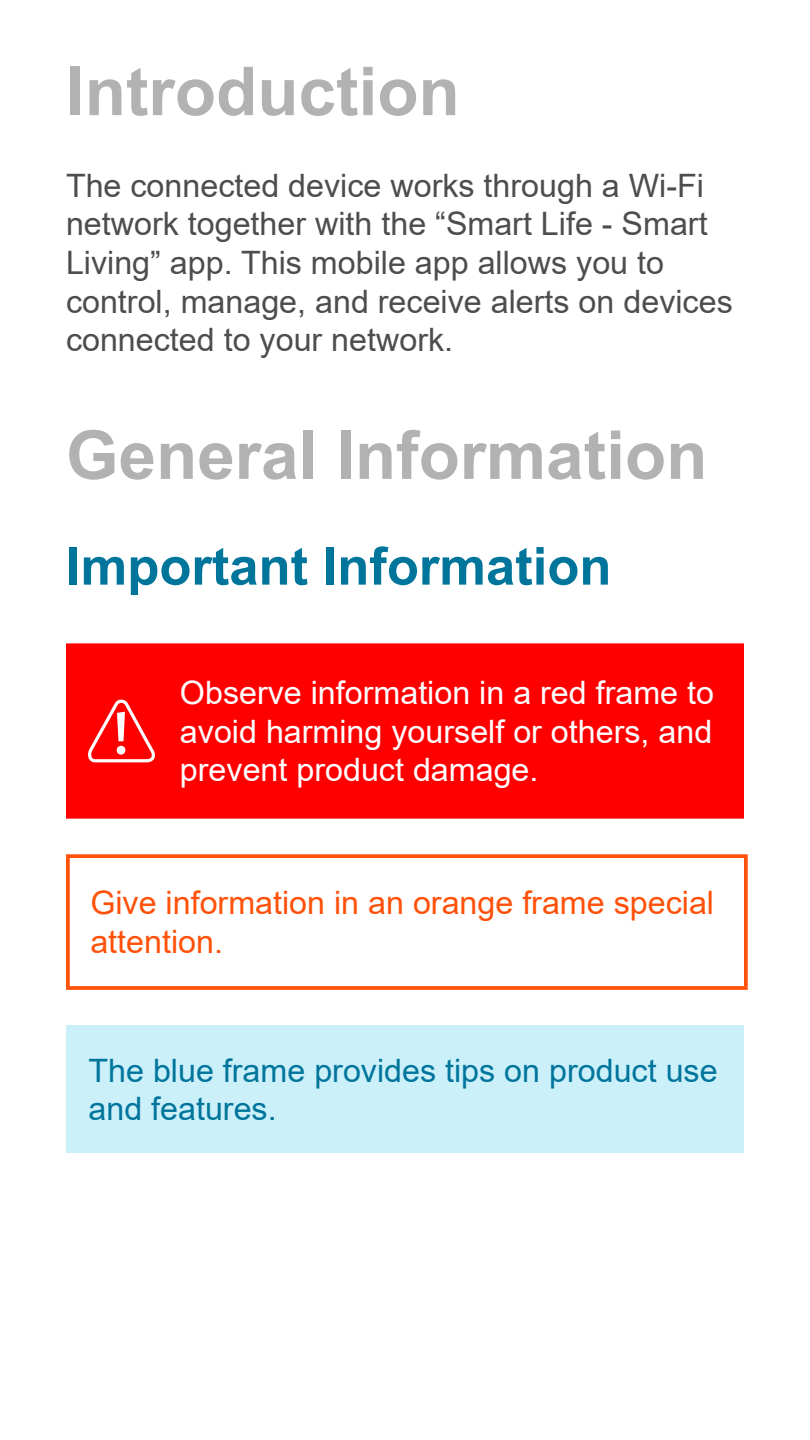
<style>
.page{position:relative;width:810px;height:1440px;background:#fff}
.page>*{position:absolute;margin:0;border:0;box-sizing:border-box;transform-origin:0 0}
.t1{font:700 67.5px "Arial";color:#b2b2b2}
.t2{font:700 52.5px "Arial";color:#00759b}
.t3{font:32.25px/38.7px "Arial";color:#4d4d4d}
.t4{font:32.25px/38.7px "Arial";color:#fff;text-align:justify}
.t5{font:32.25px/38.7px "Arial";color:#00759b}
.t6{font:32.25px/38.7px "Arial";color:#ff5109}
</style>
<div class="page">
<div style="left:66px;top:643px;width:678px;height:176px;background:#f00"></div>
<svg style="left:88px;top:700px;width:67px;height:62px"></svg>
<svg style="left:66px;top:854px;width:682px;height:4px;background:#ff5d1a"></svg>
<svg style="left:66px;top:858px;width:4px;height:128px"></svg>
<svg style="left:744px;top:858px;width:4px;height:128px"></svg>
<svg style="left:66px;top:986px;width:682px;height:4px;background:#ff5b17"></svg>
<div style="left:66px;top:1025px;width:678px;height:128px;background:#ccf0fa"></div>
<h1 class="t1" style="left:66px;top:66px;width:395px">Introduction</h1>
<p class="t3" style="left:66px;top:169px;width:668px">The connected device works through a Wi-Fi network together with the “Smart Life - Smart Living” app. This mobile app allows you to control, manage, and receive alerts on devices connected to your network.</p>
<h1 class="t1" style="left:66px;top:430px;width:643px">General Information</h1>
<h2 class="t2" style="left:66px;top:546px;width:547px">Important Information</h2>
<p class="t4" style="left:180px;top:676px;width:536px">Observe information in a red frame to avoid harming yourself or others, and prevent product damage.</p>
<p class="t6" style="left:90px;top:887px;width:625px">Give information in an orange frame special attention.</p>
<p class="t5" style="left:88px;top:1054px;width:631px">The blue frame provides tips on product use and features.</p>
</div>
